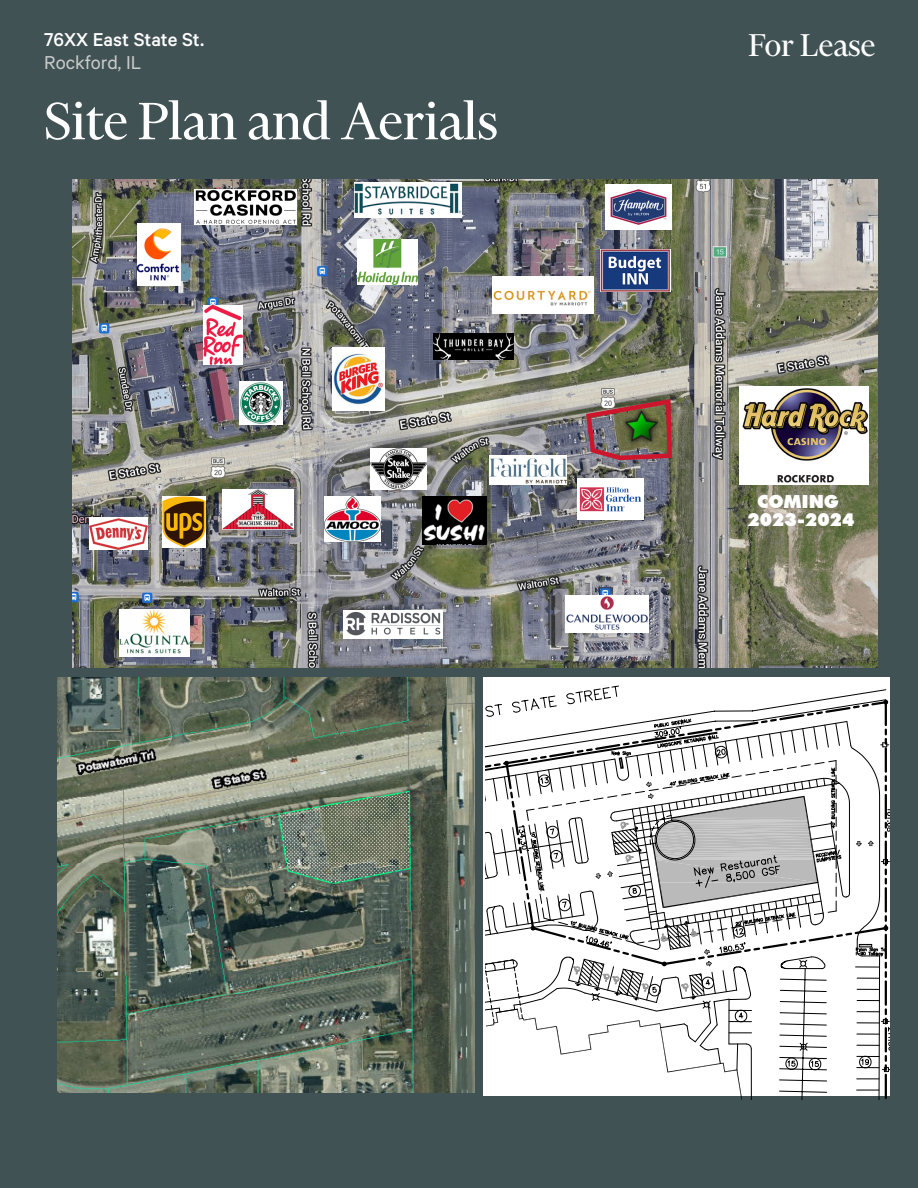
<style>
.page{position:relative;width:918px;height:1188px;background:#415255}
.page>*{position:absolute;margin:0;border:0;box-sizing:border-box;transform-origin:0 0}
.Heading_Small{font:60px "Financier Display";color:#fff}
.Heading_Small-2{font:54.75px "Financier Display";color:#fff}
.t1{font:36px "Financier Display";color:#fff}
.t2{font:500 21px "Calibre";color:#fff}
.t3{font:21px "Calibre";color:#cbccca}
.t4{font:900 18px "Futura BT";color:#fff}
</style>
<div class="page">
<img style="left:72px;top:179px;width:806px;height:489px">
<img style="left:578px;top:478px;width:66px;height:42px">
<img style="left:489px;top:455px;width:78px;height:30px">
<img style="left:566px;top:596px;width:83px;height:37px">
<img style="left:343px;top:610px;width:99px;height:28px">
<img style="left:492px;top:276px;width:101px;height:37px">
<img style="left:601px;top:250px;width:70px;height:42px">
<img style="left:357px;top:240px;width:61px;height:45px">
<img style="left:203px;top:305px;width:39px;height:59px">
<img style="left:137px;top:224px;width:43px;height:62px">
<img style="left:120px;top:609px;width:70px;height:48px">
<img style="left:371px;top:448px;width:56px;height:41px">
<img style="left:434px;top:333px;width:79px;height:26px">
<img style="left:325px;top:496px;width:55px;height:46px">
<img style="left:89px;top:518px;width:59px;height:32px">
<img style="left:222px;top:489px;width:72px;height:40px">
<img style="left:239px;top:381px;width:44px;height:44px">
<img style="left:163px;top:496px;width:43px;height:51px">
<img style="left:423px;top:496px;width:63px;height:48px">
<img style="left:332px;top:347px;width:53px;height:63px">
<img style="left:354px;top:183px;width:107px;height:35px">
<img style="left:195px;top:189px;width:101px;height:36px">
<img style="left:606px;top:184px;width:65px;height:45px">
<img style="left:57px;top:677px;width:417px;height:415px">
<div style="left:484px;top:678px;width:406px;height:418px;background:#fff"></div>
<svg style="left:485px;top:687px;width:405px;height:413px"></svg>
<img style="left:583px;top:396px;width:91px;height:66px">
<img style="left:740px;top:387px;width:129px;height:97px">
<p class="t2" style="left:37px;top:28px;width:163px">735 N. Perryville Rd</p>
<p class="t3" style="left:37px;top:50px;width:99px">Rockford, IL</p>
<p class="t2" style="left:44px;top:27px;width:162px">76XX East State St.</p>
<p class="t3" style="left:44px;top:50px;width:99px">Rockford, IL</p>
<p class="Heading_Small" style="left:44px;top:90px;width:455px">Site Plan and Aerials</p>
<p class="Heading_Small-2" style="left:38px;top:119px;width:239px">SITE PLAN</p>
<p class="t1" style="left:748px;top:26px;width:129px">For Lease</p>
<p class="t1" style="left:742px;top:26px;width:129px">For Lease</p>
<p class="t4" style="left:757px;top:491px;width:83px">COMING</p>
<p class="t4" style="left:747px;top:508px;width:109px">2023-2024</p>
</div>
